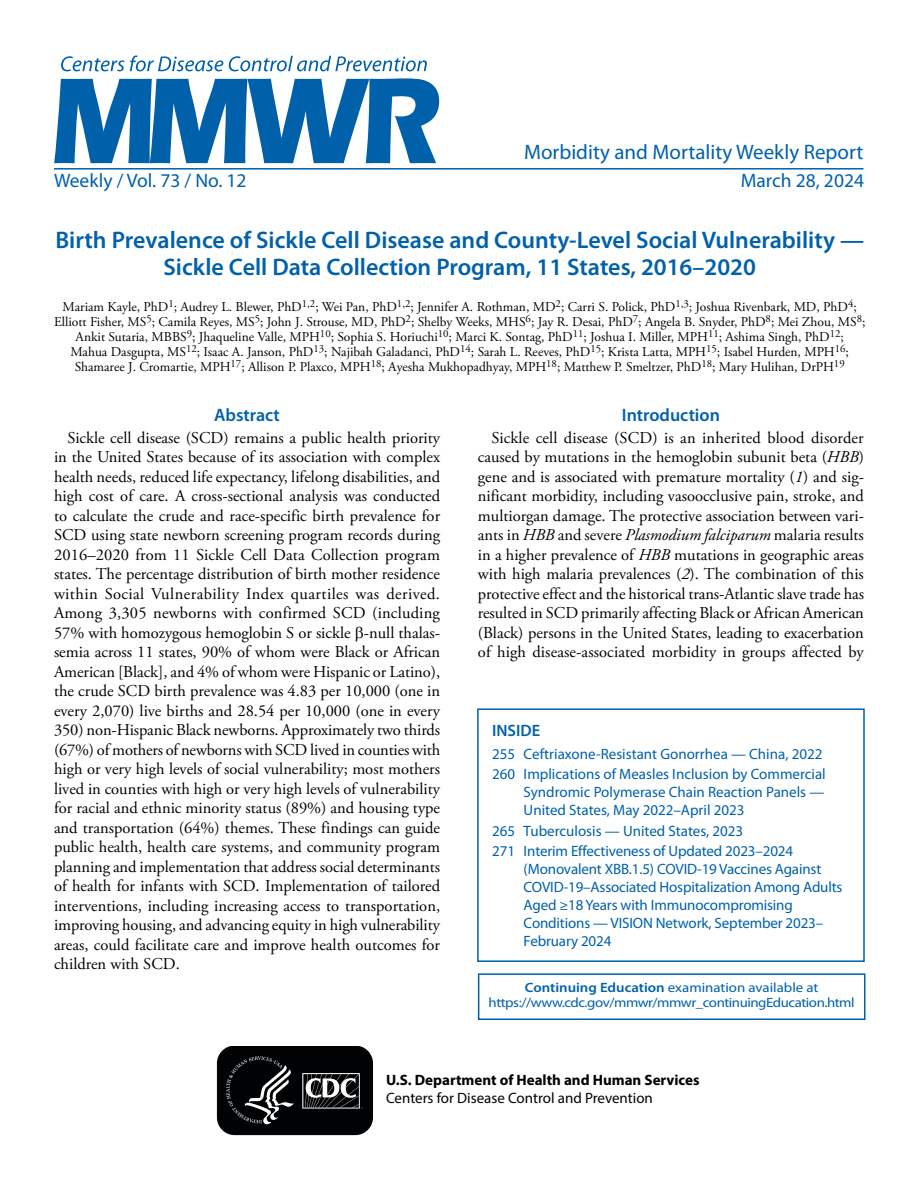
<style>
.page{position:relative;width:918px;height:1188px;background:#fff}
.page>*{position:absolute;margin:0;border:0;box-sizing:border-box;transform-origin:0 0}
.Report_Title{font:600 24px/27px "Myriad Pro";color:#0061aa;text-align:center}
.t1{font:21px "Myriad Pro";color:#0061aa}
.cover_date_vol{font:19.5px "Myriad Pro";color:#0061aa}
.Heading_1{font:600 18px "Myriad Pro";color:#0061aa}
.Paragraph{font:16.5px/19.5px "Adobe Garamond Pro";color:#010203;text-align:justify}
.inside{font:600 16.5px "Myriad Pro";color:#0061aa}
.t2{font:15px/18px "Myriad Pro";letter-spacing:-.01em;color:#0061aa;text-align:justify}
.t3{font:700 15px/18px "Myriad Pro";color:#010203}
.Author_Names{font:13.5px/15px "Adobe Garamond Pro";color:#010203;text-align:center}
.CE_box_-_normal_9pt{font:13.5px/15px "Myriad Pro";letter-spacing:-.03em;color:#0061aa;text-align:center;scale:1.1 1}
.s1{font-style:italic}
.s2{font-weight:600}
.s3{font-weight:400}
</style>
<div class="page">
<hr style="left:54px;top:168px;width:810px;height:2px;background:#0061aa">
<svg style="left:54px;top:78px;width:385px;height:85px"></svg>
<svg style="left:61px;top:56px;width:366px;height:15px"></svg>
<div style="left:477px;top:708px;width:388px;height:254px;border:2px solid #0061aa"></div>
<div style="left:478px;top:973px;width:388px;height:47px;border:2px solid #0061aa"></div>
<svg style="left:216px;top:1046px;width:157px;height:90px;background:#232425"></svg>
<p class="t1" style="left:524px;top:139px;width:341px">Morbidity and Mortality Weekly Report</p>
<p class="cover_date_vol" style="left:54px;top:170px;width:194px">Weekly / Vol. 73 / No. 12</p>
<p class="cover_date_vol" style="left:741px;top:170px;width:125px">March 28, 2024</p>
<h1 class="Report_Title" style="left:55px;top:226px;width:810px">Birth Prevalence of Sickle Cell Disease and County-Level Social Vulnerability —<br>Sickle Cell Data Collection Program, 11 States, 2016–2020</h1>
<p class="Author_Names" style="left:54px;top:300px;width:813px">Mariam Kayle, PhD<sup>1</sup>; Audrey L. Blewer, PhD<sup>1,2</sup>; Wei Pan, PhD<sup>1,2</sup>; Jennifer A. Rothman, MD<sup>2</sup>; Carri S. Polick, PhD<sup>1,3</sup>; Joshua Rivenbark, MD, PhD<sup>4</sup>; Elliott Fisher, MS<sup>5</sup>; Camila Reyes, MS<sup>5</sup>; John J. Strouse, MD, PhD<sup>2</sup>; Shelby Weeks, MHS<sup>6</sup>; Jay R. Desai, PhD<sup>7</sup>; Angela B. Snyder, PhD<sup>8</sup>; Mei Zhou, MS<sup>8</sup>; Ankit Sutaria, MBBS<sup>9</sup>; Jhaqueline Valle, MPH<sup>10</sup>; Sophia S. Horiuchi<sup>10</sup>; Marci K. Sontag, PhD<sup>11</sup>; Joshua I. Miller, MPH<sup>11</sup>; Ashima Singh, PhD<sup>12</sup>;<br>Mahua Dasgupta, MS<sup>12</sup>; Isaac A. Janson, PhD<sup>13</sup>; Najibah Galadanci, PhD<sup>14</sup>; Sarah L. Reeves, PhD<sup>15</sup>; Krista Latta, MPH<sup>15</sup>; Isabel Hurden, MPH<sup>16</sup>; Shamaree J. Cromartie, MPH<sup>17</sup>; Allison P. Plaxco, MPH<sup>18</sup>; Ayesha Mukhopadhyay, MPH<sup>18</sup>; Matthew P. Smeltzer, PhD<sup>18</sup>; Mary Hulihan, DrPH<sup>19</sup></p>
<h1 class="Heading_1" style="left:214px;top:405px;width:67px">Abstract</h1>
<p class="Paragraph" style="left:54px;top:428px;width:388px;text-indent:14px">Sickle cell disease (SCD) remains a public health priority in the United States because of its association with complex health needs, reduced life expectancy, lifelong disabilities, and high cost of care. A cross-sectional analysis was conducted to calculate the crude and race-specific birth prevalence for SCD using state newborn screening program records during 2016–2020 from 11 Sickle Cell Data Collection program states. The percentage distribution of birth mother residence within Social Vulnerability Index quartiles was derived.<br>Among 3,305 newborns with confirmed SCD (including 57% with homozygous hemoglobin S or sickle -null thalas&shy;semia across 11 states, 90% of whom were Black or African American [Black], and 4% of whom were Hispanic or Latino), the crude SCD birth prevalence was 4.83 per 10,000 (one in every 2,070) live births and 28.54 per 10,000 (one in every 350) non-Hispanic Black newborns. Approximately two thirds (67%) of mothers of newborns with SCD lived in counties with high or very high levels of social vulnerability; most mothers lived in counties with high or very high levels of vulnerability for racial and ethnic minority status (89%) and housing type and transportation (64%) themes. These findings can guide public health, health care systems, and community program planning and implementation that address social determinants of health for infants with SCD. Implementation of tailored interventions, including increasing access to transportation, improving housing, and advancing equity in high vulnerability areas, could facilitate care and improve health outcomes for children with SCD.</p>
<h1 class="Heading_1" style="left:622px;top:405px;width:100px">Introduction</h1>
<p class="Paragraph" style="left:478px;top:428px;width:388px;text-indent:14px">Sickle cell disease (SCD) is an inherited blood disorder caused by mutations in the hemoglobin subunit beta (<span class="s1">HBB</span>) gene and is associated with premature mortality (<span class="s1">1</span>) and sig&shy;nificant morbidity, including vasoocclusive pain, stroke, and multiorgan damage. The protective association between vari&shy;ants in <span class="s1">HBB</span> and severe <span class="s1">Plasmodium falciparum</span> malaria results in a higher prevalence of <span class="s1">HBB</span> mutations in geographic areas with high malaria prevalences (<span class="s1">2</span>). The combination of this protective effect and the historical trans-Atlantic slave trade has resulted in SCD primarily affecting Black or African American (Black) persons in the United States, leading to exacerbation of high disease-associated morbidity in groups affected by</p>
<h1 class="inside" style="left:492px;top:721px;width:50px">INSIDE</h1>
<p class="t2" style="left:492px;top:746px;width:332px">255 Ceftriaxone-Resistant Gonorrhea — China, 2022</p>
<p class="t2" style="left:524px;top:766px;width:304px;text-indent:-32px">260 Implications of Measles Inclusion by Commercial Syndromic Polymerase Chain Reaction Panels — United States, May 2022–April 2023</p>
<p class="t2" style="left:492px;top:822px;width:253px">265 Tuberculosis — United States, 2023</p>
<p class="t2" style="left:524px;top:842px;width:320px;text-align:left;text-indent:-32px">271 Interim Effectiveness of Updated 2023–2024 (Monovalent XBB.1.5) COVID-19 Vaccines Against COVID-19–Associated Hospitalization Among Adults Aged ≥18 Years with Immunocompromising Conditions — VISION Network, September 2023– February 2024</p>
<p class="CE_box_-_normal_9pt" style="left:489px;top:980px;width:334px"><span class="s2">Continuing Education</span> examination available at https://www.cdc.gov/mmwr/mmwr_continuingEducation.html</p>
<p class="t3" style="left:386px;top:1070px;width:315px">U.S. Department of Health and Human Services<br><span class="s3">Centers for Disease Control and Prevention</span></p>
</div>
